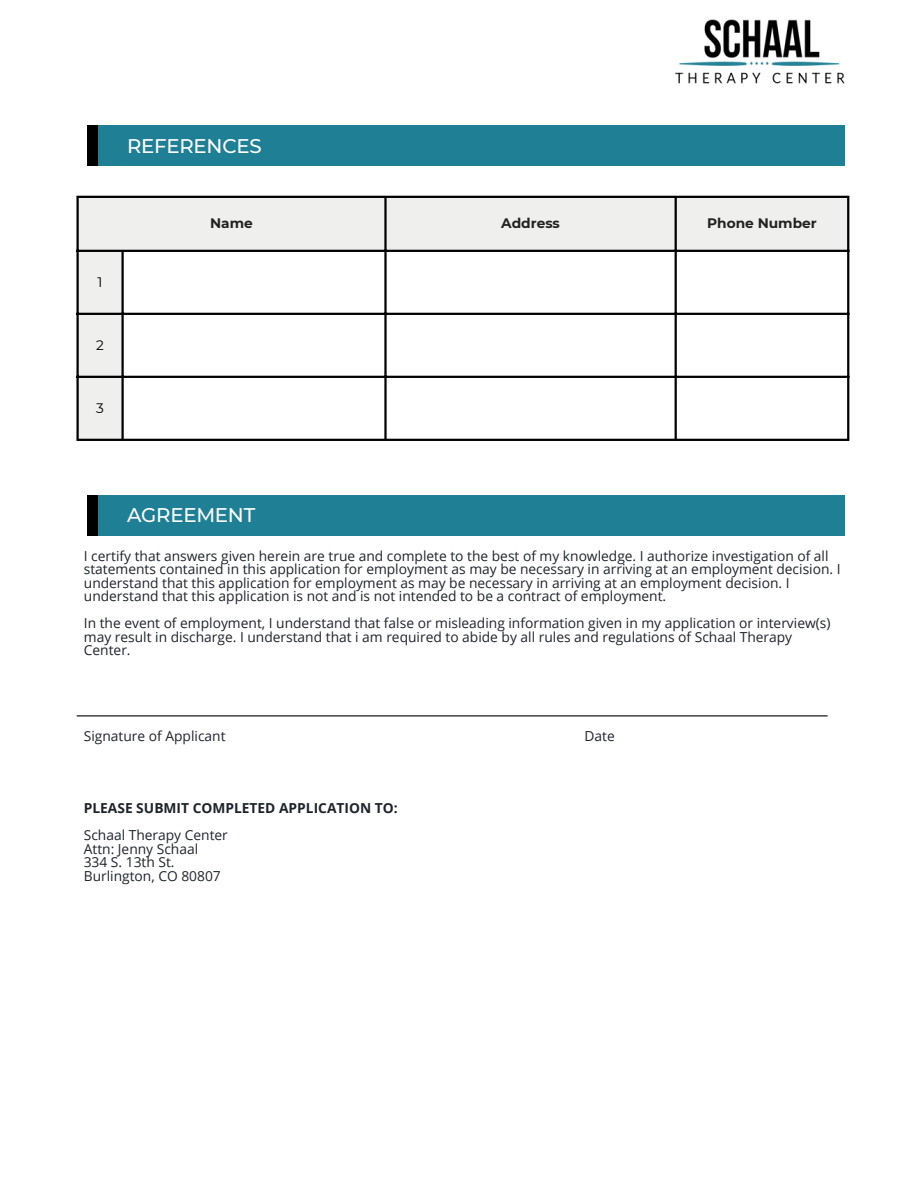
<style>
.page{position:relative;width:918px;height:1188px;background:#fff}
.page>*{position:absolute;margin:0;border:0;box-sizing:border-box;transform-origin:0 0}
.t1{font:500 19.8px "Montserrat";letter-spacing:-.01em;color:#fff}
.t2{font:13.8px/13.5px "Open Sans";color:#1e232b}
.t3{font:700 13.8px "Open Sans";color:#1e232b}
.t4{font:700 13.8px "Montserrat";color:#222}
.t5{font:13.8px "Montserrat";color:#000}
</style>
<div class="page">
<div style="left:87px;top:126px;width:16px;height:40px;background:#000"></div>
<div style="left:99px;top:126px;width:746px;height:40px;background:#1f7f95"></div>
<img style="left:676px;top:19px;width:169px;height:65px">
<svg style="left:79px;top:198px;width:768px;height:241px"></svg>
<hr style="left:76px;top:198px;width:3px;height:241px;background:#000">
<hr style="left:121px;top:252px;width:3px;height:187px;background:#000">
<hr style="left:384px;top:198px;width:3px;height:241px;background:#000">
<hr style="left:675px;top:198px;width:2px;height:241px;background:#000">
<hr style="left:847px;top:198px;width:2px;height:241px;background:#000">
<hr style="left:76px;top:196px;width:773px;height:2px;background:#000">
<hr style="left:76px;top:250px;width:773px;height:2px;background:#000">
<hr style="left:76px;top:313px;width:773px;height:2px;background:#000">
<hr style="left:76px;top:376px;width:773px;height:2px;background:#000">
<hr style="left:76px;top:439px;width:773px;height:2px;background:#000">
<div style="left:87px;top:496px;width:16px;height:40px;background:#000"></div>
<div style="left:99px;top:496px;width:746px;height:40px;background:#1f7f95"></div>
<hr style="left:77px;top:715px;width:750px;height:1px;background:#000">
<p class="t1" style="left:127px;top:133px;width:136px">REFERENCES</p>
<p class="t5" style="left:98px;top:273px;width:6px">1</p>
<p class="t5" style="left:96px;top:336px;width:9px">2</p>
<p class="t5" style="left:96px;top:399px;width:9px">3</p>
<h1 class="t4" style="left:210px;top:215px;width:44px">Name</h1>
<p class="t4" style="left:501px;top:215px;width:60px">Address</p>
<p class="t4" style="left:707px;top:215px;width:111px">Phone Number</p>
<h1 class="t1" style="left:127px;top:503px;width:130px">AGREEMENT</h1>
<p class="t2" style="left:84px;top:549px;width:758px">I certify that answers given herein are true and complete to the best of my knowledge. I authorize investigation of all statements contained in this application for employment as may be necessary in arriving at an employment decision. I understand that this application for employment as may be necessary in arriving at an employment decision. I understand that this application is not and is not intended to be a contract of employment.</p>
<p class="t2" style="left:84px;top:616px;width:748px">In the event of employment, I understand that false or misleading information given in my application or interview(s) may result in discharge. I understand that i am required to abide by all rules and regulations of Schaal Therapy<br>Center.</p>
<p class="t2" style="left:84px;top:729px;width:143px">Signature of Applicant</p>
<p class="t2" style="left:584px;top:729px;width:32px">Date</p>
<h2 class="t3" style="left:84px;top:798px;width:315px">PLEASE SUBMIT COMPLETED APPLICATION TO:</h2>
<p class="t2" style="left:84px;top:828px;width:146px">Schaal Therapy Center</p>
<p class="t2" style="left:84px;top:842px;width:116px">Attn: Jenny Schaal</p>
<p class="t2" style="left:84px;top:855px;width:92px">334 S. 13th St.</p>
<p class="t2" style="left:84px;top:869px;width:139px">Burlington, CO 80807</p>
</div>
